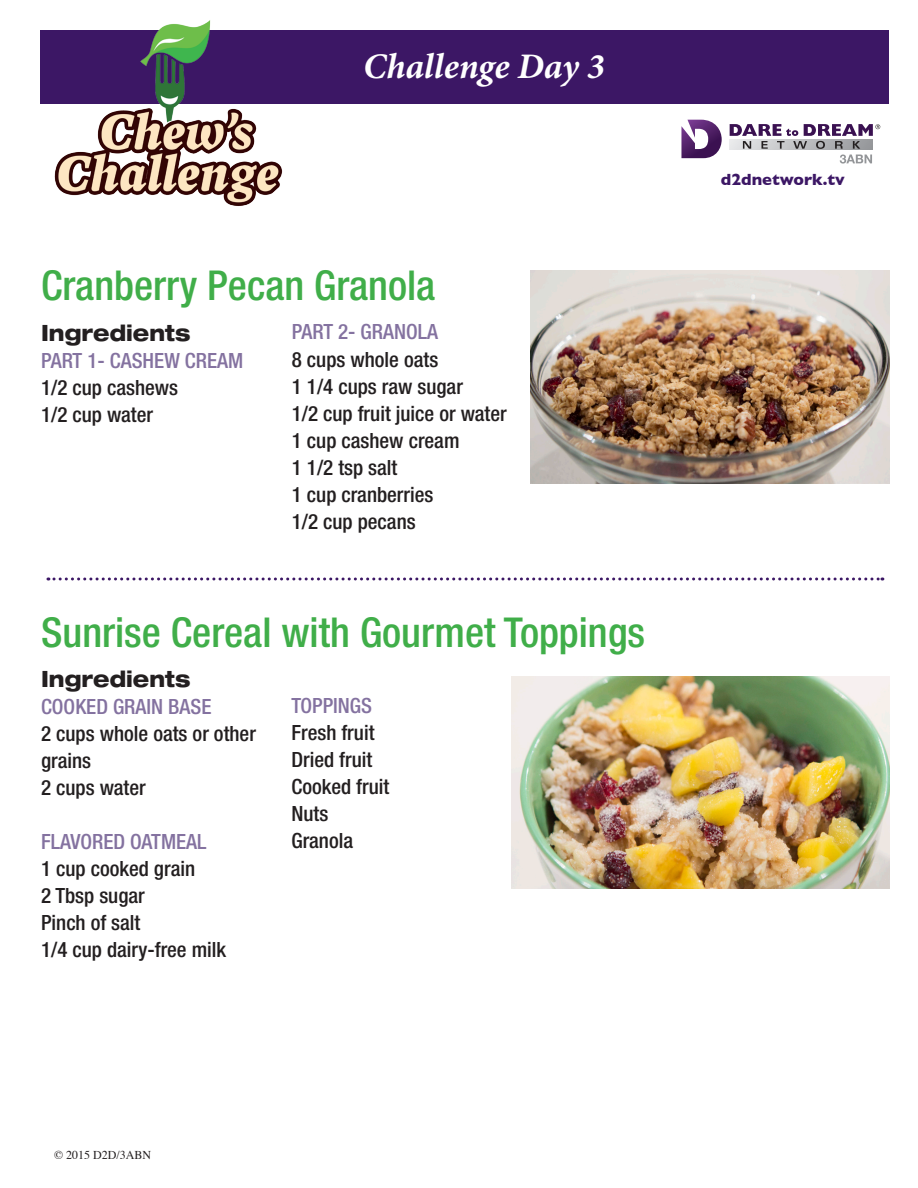
<style>
.page{position:relative;width:918px;height:1188px;background:#fff}
.page>*{position:absolute;margin:0;border:0;box-sizing:border-box;transform-origin:0 0}
.t1{font:500 condensed 41.25px "Helvetica Neue LT Pro";color:#40ae49}
.t2{font:italic 700 36px "Minion Pro";color:#fff}
.t3{font:800 expanded 22.5px "Helvetica Neue LT Pro";color:#231f20;scale:.9 1}
.t4{font:500 condensed 21px/27px "Helvetica Neue LT Pro";color:#231f20}
.t5{font:500 condensed 21px "Helvetica Neue LT Pro";color:#8472a0}
.t6{font:700 16.5px "Gill Sans";color:#3c1765}
.t7{font:12px "Times";color:#231f20}
</style>
<div class="page">
<div style="left:40px;top:31px;width:849px;height:73px;background:#3c1765"></div>
<img style="left:40px;top:20px;width:323px;height:186px">
<svg style="left:840px;top:155px;width:32px;height:9px"></svg>
<svg style="left:681px;top:120px;width:41px;height:38px"></svg>
<svg style="left:730px;top:149px;width:143px;height:1px"></svg>
<svg style="left:730px;top:124px;width:150px;height:25px"></svg>
<img style="left:530px;top:271px;width:359px;height:212px">
<img style="left:511px;top:676px;width:378px;height:213px">
<svg style="left:48px;top:578px;width:835px;height:2px"></svg>
<h2 class="t2" style="left:363px;top:41px;width:243px">Challenge Day 3</h2>
<h1 class="t1" style="left:41px;top:261px;width:396px">Cranberry Pecan Granola</h1>
<p class="t3" style="left:41px;top:318px;width:168px">Ingredients</p>
<p class="t5" style="left:41px;top:348px;width:204px">PART 1- CASHEW CREAM</p>
<p class="t4" style="left:41px;top:373px;width:139px">1/2 cup cashews<br>1/2 cup water</p>
<p class="t5" style="left:292px;top:320px;width:148px">PART 2- GRANOLA</p>
<p class="t4" style="left:292px;top:345px;width:216px">8 cups whole oats<br>1 1/4 cups raw sugar<br>1/2 cup fruit juice or water<br>1 cup cashew cream<br>1 1/2 tsp salt<br>1 cup cranberries<br>1/2 cup pecans</p>
<h1 class="t1" style="left:41px;top:608px;width:606px">Sunrise Cereal with Gourmet Toppings</h1>
<p class="t3" style="left:41px;top:665px;width:168px">Ingredients</p>
<p class="t5" style="left:41px;top:694px;width:172px">COOKED GRAIN BASE</p>
<p class="t4" style="left:41px;top:720px;width:216px">2 cups whole oats or other grains<br>2 cups water</p>
<p class="t5" style="left:41px;top:829px;width:167px">FLAVORED OATMEAL</p>
<p class="t4" style="left:41px;top:855px;width:187px">1 cup cooked grain<br>2 Tbsp sugar<br>Pinch of salt<br>1/4 cup dairy-free milk</p>
<p class="t5" style="left:291px;top:693px;width:82px">TOPPINGS</p>
<p class="t4" style="left:291px;top:719px;width:99px">Fresh fruit<br>Dried fruit<br>Cooked fruit<br>Nuts<br>Granola</p>
<p class="t7" style="left:54px;top:1144px;width:99px">© 2015 D2D/3ABN</p>
<p class="t6" style="left:721px;top:167px;width:125px">d2dnetwork.tv</p>
</div>
